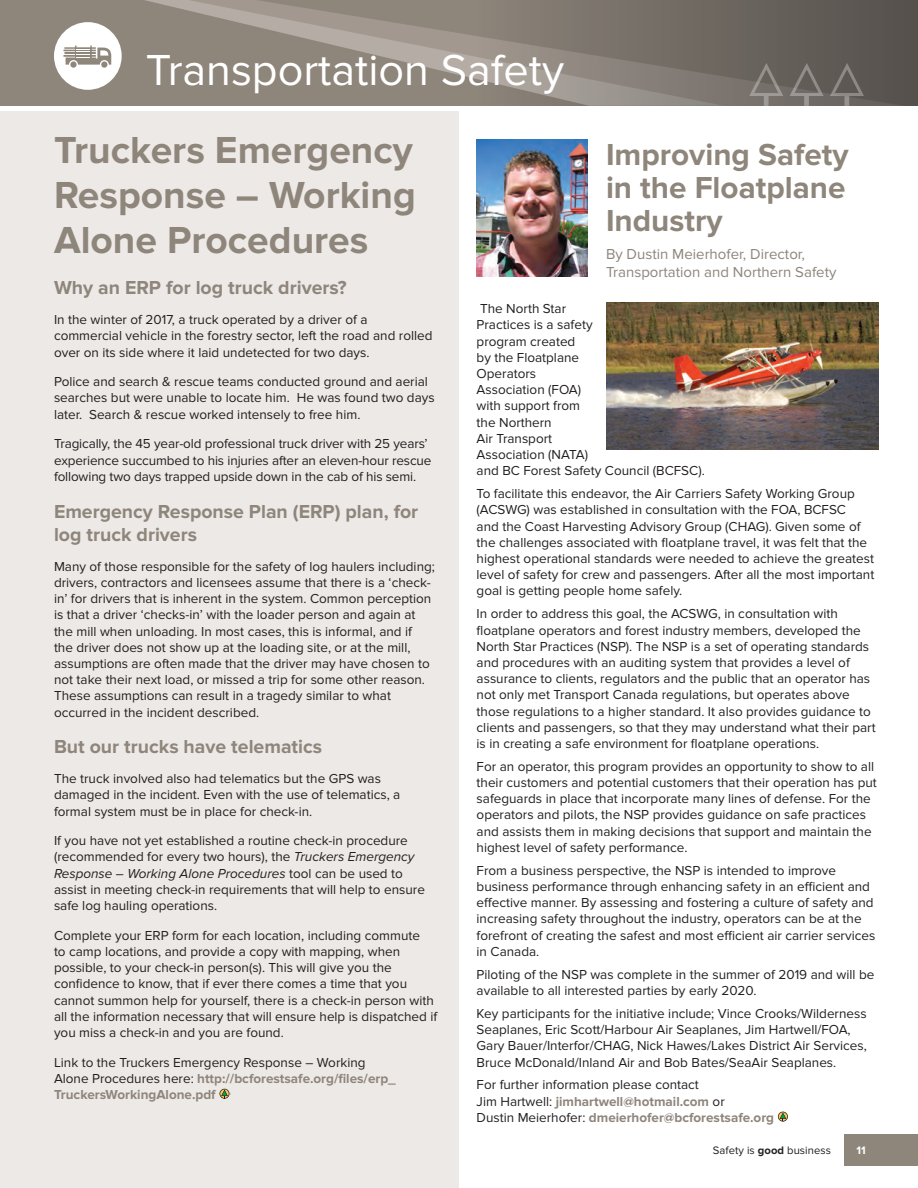
<style>
.page{position:relative;width:918px;height:1188px;background:#fff}
.page>*{position:absolute;margin:0;border:0;box-sizing:border-box;transform-origin:0 0}
.t1{font:45px "Proxima Nova";color:#fff}
.t2{font:700 39px/45px "Proxima Nova";color:#8e857b;text-align:justify}
.t3{font:700 31.5px/33px "Proxima Nova";color:#8e857b;text-align:justify}
.t4{font:700 19.5px/23.4px "Proxima Nova";color:#8e857b}
.t5{font:15px/18px "Proxima Nova";color:#8e857b}
.t6{font:13.5px/16.2px "Proxima Nova";color:#231f20}
.t7{font:11.25px "Proxima Nova";letter-spacing:.005em;color:#231f20}
.t8{font:700 11.25px "Proxima Nova";color:#fff}
.s1{font-style:italic}
.s2{font-weight:700;color:#8e857b}
.s3{font-weight:700}
</style>
<div class="page">
<div style="left:0;top:112px;width:459px;height:1076px;background:#ede9e7"></div>
<svg style="left:0;top:0;width:918px;height:106px;background:#867e76"></svg>
<svg style="left:749px;top:63px;width:34px;height:43px"></svg>
<svg style="left:790px;top:63px;width:34px;height:43px"></svg>
<svg style="left:830px;top:63px;width:34px;height:43px"></svg>
<svg style="left:778px;top:1112px;width:10px;height:10px"></svg>
<svg style="left:219px;top:1089px;width:11px;height:10px"></svg>
<svg style="left:54px;top:22px;width:68px;height:68px"></svg>
<img style="left:477px;top:140px;width:111px;height:137px">
<img style="left:606px;top:303px;width:273px;height:147px">
<div style="left:845px;top:1134px;width:73px;height:32px;background:#8e857b"></div>
<h1 class="t1" style="left:146px;top:44px;width:420px">Transportation Safety</h1>
<h2 class="t2" style="left:54px;top:128px;width:363px">Truckers Emergency Response – Working Alone Procedures</h2>
<h3 class="t4" style="left:54px;top:277px;width:294px">Why an ERP for log truck drivers?</h3>
<p class="t6" style="left:54px;top:312px;width:380px">In the winter of 2017, a truck operated by a driver of a commercial vehicle in the forestry sector, left the road and rolled over on its side where it laid undetected for two days.</p>
<p class="t6" style="left:54px;top:374px;width:382px">Police and search &amp; rescue teams conducted ground and aerial searches but were unable to locate him. He was found two days later. Search &amp; rescue worked intensely to free him.</p>
<p class="t6" style="left:54px;top:436px;width:379px">Tragically, the 45 year-old professional truck driver with 25 years’ experience succumbed to his injuries after an eleven-hour rescue following two days trapped upside down in the cab of his semi.</p>
<h3 class="t4" style="left:54px;top:500px;width:366px">Emergency Response Plan (ERP) plan, for log truck drivers</h3>
<p class="t6" style="left:54px;top:558px;width:382px">Many of those responsible for the safety of log haulers including; drivers, contractors and licensees assume that there is a ‘check&shy;in’ for drivers that is inherent in the system. Common perception is that a driver ‘checks-in’ with the loader person and again at the mill when unloading. In most cases, this is informal, and if<br>the driver does not show up at the loading site, or at the mill, assumptions are often made that the driver may have chosen to not take their next load, or missed a trip for some other reason.<br>These assumptions can result in a tragedy similar to what occurred in the incident described.</p>
<h3 class="t4" style="left:54px;top:736px;width:270px">But our trucks have telematics</h3>
<p class="t6" style="left:54px;top:771px;width:348px">The truck involved also had telematics but the GPS was damaged in the incident. Even with the use of telematics, a formal system must be in place for check-in.</p>
<p class="t6" style="left:54px;top:833px;width:372px">If you have not yet established a routine check-in procedure (recommended for every two hours), the <span class="s1">Truckers Emergency Response – Working Alone Procedures</span> tool can be used to assist in meeting check-in requirements that will help to ensure safe log hauling operations.</p>
<p class="t6" style="left:54px;top:927px;width:385px">Complete your ERP form for each location, including commute<br>to camp locations, and provide a copy with mapping, when possible, to your check-in person(s). This will give you the confidence to know, that if ever there comes a time that you cannot summon help for yourself, there is a check-in person with all the information necessary that will ensure help is dispatched if you miss a check-in and you are found.</p>
<p class="t6" style="left:54px;top:1054px;width:343px">Link to the Truckers Emergency Response – Working<br>Alone Procedures here: <span class="s2">http://bcforestsafe.org/files/erp_<br>TruckersWorkingAlone.pdf</span></p>
<h3 class="t3" style="left:606px;top:138px;width:244px">Improving Safety in the Floatplane Industry</h3>
<p class="t5" style="left:606px;top:246px;width:232px">By Dustin Meierhofer, Director,<br>Transportation and Northern Safety</p>
<p class="t6" style="left:477px;top:301px;width:230px">The North Star<br>Practices is a safety<br>program created<br>by the Floatplane<br>Operators<br>Association (FOA)<br>with support from<br>the Northern<br>Air Transport<br>Association (NATA)<br>and BC Forest Safety Council (BCFSC).</p>
<p class="t6" style="left:477px;top:486px;width:399px">To facilitate this endeavor, the Air Carriers Safety Working Group (ACSWG) was established in consultation with the FOA, BCFSC<br>and the Coast Harvesting Advisory Group (CHAG). Given some of the challenges associated with floatplane travel, it was felt that the highest operational standards were needed to achieve the greatest level of safety for crew and passengers. After all the most important goal is getting people home safely.</p>
<p class="t6" style="left:477px;top:606px;width:401px">In order to address this goal, the ACSWG, in consultation with floatplane operators and forest industry members, developed the North Star Practices (NSP). The NSP is a set of operating standards and procedures with an auditing system that provides a level of assurance to clients, regulators and the public that an operator has not only met Transport Canada regulations, but operates above those regulations to a higher standard. It also provides guidance to clients and passengers, so that they may understand what their part is in creating a safe environment for floatplane operations.</p>
<p class="t6" style="left:477px;top:759px;width:402px">For an operator, this program provides an opportunity to show to all their customers and potential customers that their operation has put safeguards in place that incorporate many lines of defense. For the operators and pilots, the NSP provides guidance on safe practices and assists them in making decisions that support and maintain the highest level of safety performance.</p>
<p class="t6" style="left:477px;top:862px;width:400px">From a business perspective, the NSP is intended to improve business performance through enhancing safety in an efficient and effective manner. By assessing and fostering a culture of safety and increasing safety throughout the industry, operators can be at the forefront of creating the safest and most efficient air carrier services in Canada.</p>
<p class="t6" style="left:477px;top:966px;width:399px">Piloting of the NSP was complete in the summer of 2019 and will be available to all interested parties by early 2020.</p>
<p class="t6" style="left:477px;top:1006px;width:392px">Key participants for the initiative include; Vince Crooks/Wilderness Seaplanes, Eric Scott/Harbour Air Seaplanes, Jim Hartwell/FOA, Gary Bauer/Interfor/CHAG, Nick Hawes/Lakes District Air Services, Bruce McDonald/Inland Air and Bob Bates/SeaAir Seaplanes.</p>
<p class="t6" style="left:477px;top:1077px;width:299px">For further information please contact<br>Jim Hartwell: <span class="s2">jimhartwell@hotmail.com</span> or<br>Dustin Meierhofer: <span class="s2">dmeierhofer@bcforestsafe.org</span></p>
<p class="t7" style="left:713px;top:1144px;width:120px">Safety is <span class="s3">good</span> business</p>
<p class="t8" style="left:856px;top:1144px;width:11px">11</p>
</div>
